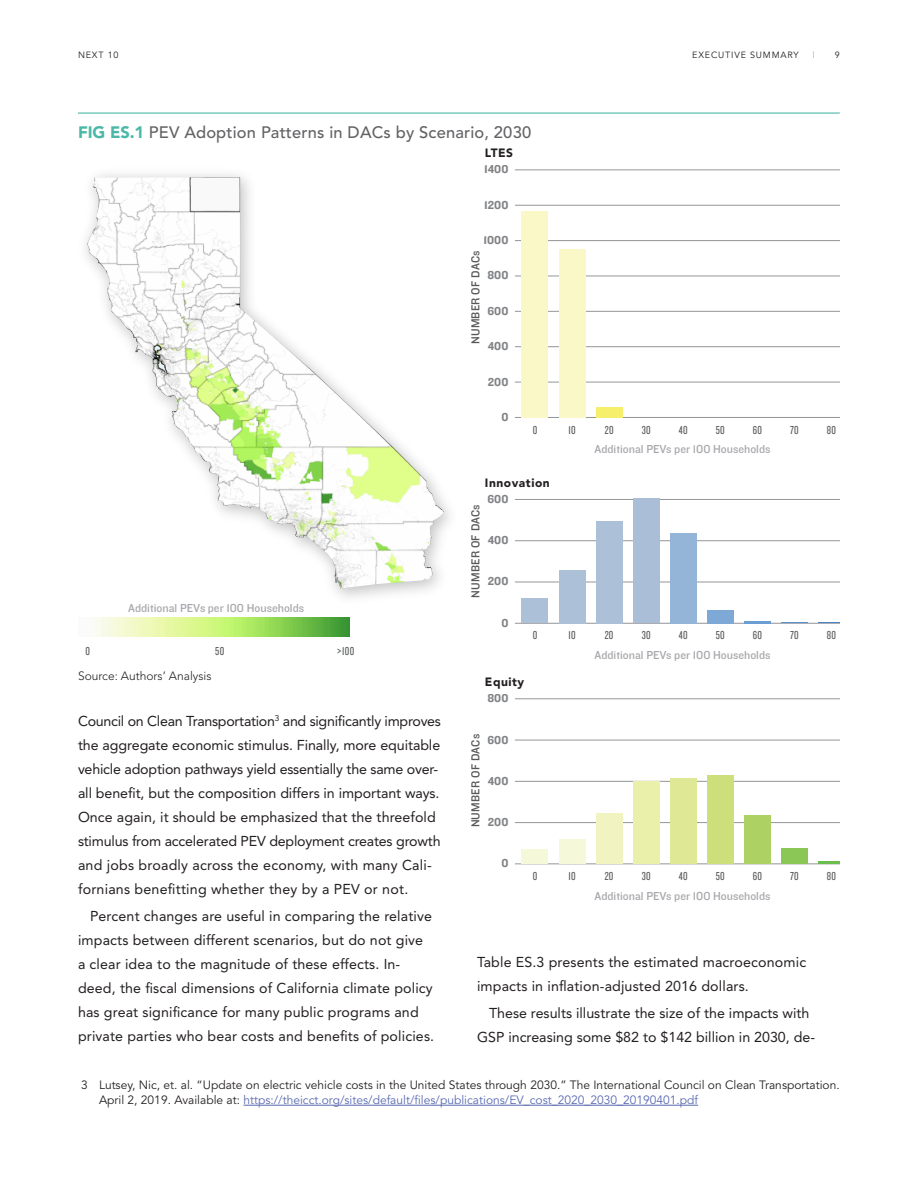
<style>
.page{position:relative;width:918px;height:1188px;background:#fff}
.page>*{position:absolute;margin:0;border:0;box-sizing:border-box;transform-origin:0 0}
.t1{font:500 16.5px "Avenir";letter-spacing:.01em;color:#636366}
.Body_Text{font:14.25px/24px "Avenir";letter-spacing:.01em;color:#231f20}
.Body_First_Paragraph{font:14.25px/24px "Avenir";letter-spacing:-.005em;color:#231f20}
.footnote_endnote{font:12px/15px "Avenir";color:#231f20}
.t2{font:12px "Knockout HTF31 Junior Middlewt";color:#a8a9ad}
.t3{font:12px "Knockout HTF28 Junior Featherwt";letter-spacing:.03em;color:#57585a}
.t4{font:12px "Knockout HTF51 Middleweight";color:#808285}
.t5{font:12px "Knockout HTF31 Junior Middlewt";letter-spacing:.015em;color:#57585a}
.Footnote_Endnote{font:300 12px "Avenir";color:#231f20}
.C-Head{font:900 12px "Avenir";letter-spacing:.045em;color:#231f20}
.t6{font:9px "Avenir";letter-spacing:.09em;color:#231f20}
.t7{font:9px "Avenir";color:#4bb8a7}
.s1{font-weight:900;color:#4bb8a7}
.s2{color:#5969b1}
</style>
<div class="page">
<img style="left:85px;top:174px;width:365px;height:424px">
<img style="left:87px;top:177px;width:194px;height:347px">
<hr style="left:78px;top:112px;width:762px;height:2px;background:#4bb8a7">
<hr style="left:515px;top:864px;width:325px;height:1px;background:#939598">
<hr style="left:515px;top:822px;width:325px;height:1px;background:#939598">
<hr style="left:515px;top:781px;width:325px;height:1px;background:#939598">
<hr style="left:515px;top:740px;width:325px;height:1px;background:#939598">
<hr style="left:515px;top:699px;width:325px;height:1px;background:#939598">
<div style="left:522px;top:849px;width:26px;height:15px;background:#f6f8da"></div>
<div style="left:559px;top:839px;width:26px;height:25px;background:#f6f8da"></div>
<div style="left:596px;top:813px;width:26px;height:51px;background:#f1f4c0"></div>
<div style="left:633px;top:781px;width:27px;height:83px;background:#eaefaa"></div>
<div style="left:670px;top:779px;width:27px;height:85px;background:#dfe895"></div>
<div style="left:707px;top:775px;width:27px;height:89px;background:#cddf7b"></div>
<div style="left:744px;top:816px;width:27px;height:48px;background:#add263"></div>
<div style="left:781px;top:848px;width:27px;height:16px;background:#8ac757"></div>
<hr style="left:818px;top:862px;width:22px;height:2px;background:#6abe4d">
<hr style="left:515px;top:417px;width:325px;height:1px;background:#939598">
<hr style="left:515px;top:382px;width:325px;height:1px;background:#939598">
<hr style="left:515px;top:346px;width:325px;height:1px;background:#939598">
<hr style="left:515px;top:311px;width:325px;height:1px;background:#939598">
<hr style="left:515px;top:276px;width:325px;height:1px;background:#939598">
<hr style="left:515px;top:240px;width:325px;height:1px;background:#939598">
<hr style="left:515px;top:205px;width:325px;height:1px;background:#939598">
<hr style="left:515px;top:170px;width:325px;height:1px;background:#939598">
<div style="left:522px;top:211px;width:26px;height:207px;background:#faf8c7"></div>
<div style="left:559px;top:249px;width:26px;height:169px;background:#faf8c7"></div>
<div style="left:596px;top:408px;width:26px;height:10px;background:#f5ef6c"></div>
<hr style="left:515px;top:623px;width:325px;height:1px;background:#939598">
<hr style="left:515px;top:582px;width:325px;height:1px;background:#939598">
<hr style="left:515px;top:540px;width:325px;height:1px;background:#939598">
<hr style="left:515px;top:499px;width:325px;height:1px;background:#939598">
<div style="left:522px;top:599px;width:26px;height:24px;background:#acc1d7"></div>
<div style="left:559px;top:570px;width:26px;height:53px;background:#acc1d7"></div>
<div style="left:596px;top:521px;width:26px;height:102px;background:#acc1d7"></div>
<div style="left:633px;top:499px;width:27px;height:124px;background:#aabfd7"></div>
<div style="left:670px;top:533px;width:27px;height:90px;background:#95b5d8"></div>
<div style="left:707px;top:610px;width:27px;height:13px;background:#7ea9d6"></div>
<hr style="left:744px;top:621px;width:27px;height:2px;background:#6b9ed3">
<svg style="left:781px;top:622px;width:27px;height:1px"></svg>
<svg style="left:818px;top:623px;width:22px;height:1px"></svg>
<img style="left:95px;top:617px;width:255px;height:20px">
<hr style="left:243px;top:1105px;width:455px;height:1px;background:#5969b1">
<div style="left:72px;top:543px;width:204px;height:20px;background:#fff"></div>
<p class="t6" style="left:78px;top:50px;width:42px">NEXT 10</p>
<p class="t6" style="left:692px;top:50px;width:108px">Executive Summary</p>
<p class="t7" style="left:813px;top:50px;width:3px">|</p>
<p class="t6" style="left:835px;top:50px;width:7px">9</p>
<p class="t1" style="left:78px;top:122px;width:455px"><span class="s1">FIG ES.1</span> PEV Adoption Patterns in DACs by Scenario, 2030</p>
<p class="C-Head" style="left:485px;top:146px;width:30px">LTES</p>
<p class="t4" style="left:484px;top:163px;width:26px">1400</p>
<p class="t4" style="left:484px;top:198px;width:26px">1200</p>
<p class="t4" style="left:484px;top:234px;width:26px">1000</p>
<p class="t5" style="left:469px;top:344px;width:95px;rotate:-90deg">NUMBER OF DACs</p>
<p class="t4" style="left:487px;top:269px;width:22px">800</p>
<p class="t4" style="left:488px;top:304px;width:22px">600</p>
<p class="t4" style="left:488px;top:340px;width:22px">400</p>
<p class="t4" style="left:488px;top:375px;width:22px">200</p>
<p class="t4" style="left:501px;top:410px;width:9px">0</p>
<p class="t3" style="left:533px;top:424px;width:6px">0</p>
<p class="t3" style="left:568px;top:424px;width:9px">10</p>
<p class="t3" style="left:605px;top:424px;width:10px">20</p>
<p class="t3" style="left:642px;top:424px;width:10px">30</p>
<p class="t3" style="left:679px;top:424px;width:10px">40</p>
<p class="t3" style="left:716px;top:424px;width:10px">50</p>
<p class="t3" style="left:753px;top:424px;width:11px">60</p>
<p class="t3" style="left:790px;top:424px;width:10px">70</p>
<p class="t3" style="left:827px;top:424px;width:11px">80</p>
<p class="t2" style="left:595px;top:443px;width:177px">Additional PEVs per 100 Households</p>
<p class="C-Head" style="left:485px;top:475px;width:66px">Innovation</p>
<p class="t2" style="left:128px;top:602px;width:177px">Additional PEVs per 100 Households</p>
<p class="t3" style="left:85px;top:645px;width:6px">0</p>
<p class="t3" style="left:215px;top:645px;width:10px">50</p>
<p class="t3" style="left:337px;top:645px;width:19px">&gt;100</p>
<p class="t5" style="left:469px;top:598px;width:95px;rotate:-90deg">NUMBER OF DACs</p>
<p class="t4" style="left:488px;top:493px;width:22px">600</p>
<p class="t4" style="left:488px;top:534px;width:22px">400</p>
<p class="t4" style="left:488px;top:575px;width:22px">200</p>
<p class="t4" style="left:501px;top:616px;width:9px">0</p>
<p class="t3" style="left:533px;top:630px;width:6px">0</p>
<p class="t3" style="left:568px;top:630px;width:9px">10</p>
<p class="t3" style="left:605px;top:630px;width:10px">20</p>
<p class="t3" style="left:642px;top:630px;width:10px">30</p>
<p class="t3" style="left:679px;top:630px;width:10px">40</p>
<p class="t3" style="left:716px;top:630px;width:10px">50</p>
<p class="t3" style="left:753px;top:630px;width:11px">60</p>
<p class="t3" style="left:790px;top:630px;width:10px">70</p>
<p class="t3" style="left:827px;top:630px;width:11px">80</p>
<p class="t2" style="left:595px;top:649px;width:177px">Additional PEVs per 100 Households</p>
<p class="Footnote_Endnote" style="left:78px;top:669px;width:135px">Source: Authors’ Analysis</p>
<p class="Body_First_Paragraph" style="left:78px;top:709px;width:364px">Council on Clean Transportation<sup>3</sup> and significantly improves the aggregate economic stimulus. Finally, more equitable vehicle adoption pathways yield essentially the same over&shy;all benefit, but the composition differs in important ways.<br>Once again, it should be emphasized that the threefold stimulus from accelerated PEV deployment creates growth and jobs broadly across the economy, with many Cali&shy;fornians benefitting whether they by a PEV or not.</p>
<p class="Body_Text" style="left:78px;top:904px;width:358px;text-indent:12px">Percent changes are useful in comparing the relative impacts between different scenarios, but do not give<br>a clear idea to the magnitude of these effects. In&shy;deed, the fiscal dimensions of California climate policy has great significance for many public programs and private parties who bear costs and benefits of policies.</p>
<p class="footnote_endnote" style="left:99px;top:1078px;width:742px;text-indent:-18px">3 Lutsey, Nic, et. al. “U pdate on electric vehicle costs in the U nited States through 2030.” The International Council on Clean Transportation.<br>April 2, 2019. Available at: <span class="s2">https://theicct.org/sites/default/files/publications/EV_cost_2020_2030_20190401.pdf</span></p>
<p class="C-Head" style="left:485px;top:675px;width:41px">Equity</p>
<p class="t4" style="left:487px;top:692px;width:22px">800</p>
<p class="t5" style="left:469px;top:827px;width:95px;rotate:-90deg">NUMBER OF DACs</p>
<p class="t4" style="left:488px;top:733px;width:22px">600</p>
<p class="t4" style="left:488px;top:774px;width:22px">400</p>
<p class="t4" style="left:488px;top:816px;width:22px">200</p>
<p class="t4" style="left:501px;top:857px;width:9px">0</p>
<p class="t3" style="left:533px;top:870px;width:6px">0</p>
<p class="t3" style="left:568px;top:870px;width:9px">10</p>
<p class="t3" style="left:605px;top:870px;width:10px">20</p>
<p class="t3" style="left:642px;top:870px;width:10px">30</p>
<p class="t3" style="left:679px;top:870px;width:10px">40</p>
<p class="t3" style="left:716px;top:870px;width:10px">50</p>
<p class="t3" style="left:753px;top:870px;width:11px">60</p>
<p class="t3" style="left:790px;top:870px;width:10px">70</p>
<p class="t3" style="left:827px;top:870px;width:11px">80</p>
<p class="t2" style="left:595px;top:889px;width:177px">Additional PEVs per 100 Households</p>
<p class="Body_Text" style="left:477px;top:950px;width:331px">Table ES.3 presents the estimated macroeconomic impacts in inflation-adjusted 2016 dollars.</p>
<p class="Body_Text" style="left:477px;top:1001px;width:340px;text-align:center">These results illustrate the size of the impacts with<br>GSP increasing some $82 to $142 billion in 2030, de-</p>
</div>
